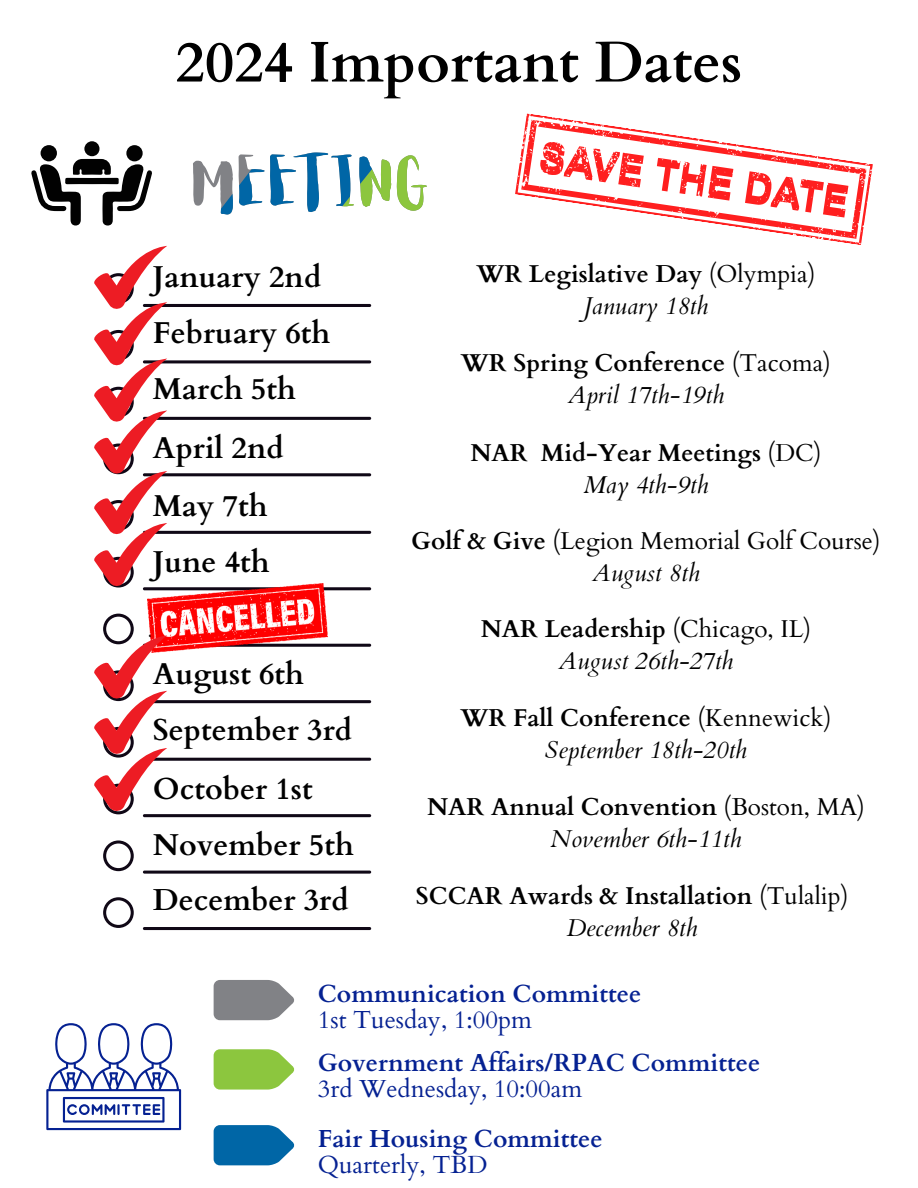
<style>
.page{position:relative;width:918px;height:1188px;background:#fff}
.page>*{position:absolute;margin:0;border:0;box-sizing:border-box;transform-origin:0 0}
.t1{font:700 57.45px "Cardo";color:#000}
.t2{font:700 30.3px/55.8px "Cardo";color:#000}
.t3{font:700 24.75px "Cardo";color:#052192}
.t4{font:24.75px "Cardo";color:#052192}
.t5{font:700 24.45px "Cardo";color:#000}
.t6{font:italic 24.45px "Cardo";color:#000}
.t7{font:24.45px "Cardo";color:#000}
.s1{font-weight:400}
.s2{font-weight:700}
</style>
<div class="page">
<hr style="left:143px;top:304px;width:228px;height:3px;background:#100816;border-radius:2px">
<hr style="left:143px;top:360px;width:228px;height:3px;background:#100816;border-radius:2px">
<hr style="left:143px;top:417px;width:228px;height:3px;background:#100816;border-radius:2px">
<hr style="left:143px;top:473px;width:228px;height:3px;background:#100816;border-radius:2px">
<hr style="left:143px;top:531px;width:228px;height:3px;background:#100816;border-radius:2px">
<hr style="left:143px;top:587px;width:228px;height:3px;background:#100816;border-radius:2px">
<hr style="left:143px;top:644px;width:228px;height:3px;background:#100816;border-radius:2px">
<hr style="left:143px;top:700px;width:228px;height:3px;background:#100816;border-radius:2px">
<svg style="left:103px;top:840px;width:31px;height:31px"></svg>
<svg style="left:103px;top:897px;width:31px;height:31px"></svg>
<hr style="left:143px;top:758px;width:228px;height:3px;background:#100816;border-radius:2px">
<hr style="left:143px;top:814px;width:228px;height:3px;background:#100816;border-radius:2px">
<hr style="left:143px;top:871px;width:228px;height:3px;background:#100816;border-radius:2px">
<hr style="left:143px;top:927px;width:228px;height:3px;background:#100816;border-radius:2px">
<svg style="left:31px;top:159px;width:121px;height:67px"></svg>
<div style="left:126px;top:145px;width:17px;height:16px;background:#020202;border-radius:50%"></div>
<div style="left:40px;top:145px;width:17px;height:16px;background:#020202;border-radius:50%"></div>
<div style="left:84px;top:141px;width:16px;height:15px;background:#020202;border-radius:50%"></div>
<svg style="left:193px;top:152px;width:234px;height:63px"></svg>
<svg style="left:46px;top:1023px;width:135px;height:107px"></svg>
<svg style="left:214px;top:980px;width:80px;height:40px;background:#8f9093"></svg>
<svg style="left:214px;top:1049px;width:81px;height:41px;background:#9cce59"></svg>
<svg style="left:214px;top:1125px;width:81px;height:40px;background:#2079b1"></svg>
<svg style="left:515px;top:113px;width:358px;height:132px"></svg>
<svg style="left:94px;top:246px;width:73px;height:342px"></svg>
<img style="left:147px;top:584px;width:180px;height:68px">
<svg style="left:94px;top:614px;width:73px;height:200px"></svg>
<p class="t1" style="left:175px;top:25px;width:568px">2024 Important Dates</p>
<h1 class="t2" style="left:153px;top:250px;width:170px">January 2nd</h1>
<p class="t2" style="left:153px;top:306px;width:179px">February 6th</p>
<p class="t2" style="left:153px;top:362px;width:145px">March 5th</p>
<p class="t2" style="left:153px;top:420px;width:132px">April 2nd</p>
<p class="t2" style="left:153px;top:479px;width:116px">May 7th</p>
<h2 class="t2" style="left:153px;top:535px;width:118px">June 4th</h2>
<h2 class="t2" style="left:153px;top:647px;width:153px">August 6th</h2>
<h2 class="t2" style="left:153px;top:702px;width:201px">September 3rd</h2>
<h2 class="t2" style="left:153px;top:761px;width:161px">October 1st</h2>
<h2 class="t2" style="left:153px;top:817px;width:202px">November 5th<br>December 3rd</h2>
<h2 class="t5" style="left:476px;top:258px;width:340px">WR Legislative Day <span class="s1">(Olympia)</span></h2>
<h2 class="t6" style="left:584px;top:289px;width:126px">January 18th</h2>
<h2 class="t5" style="left:461px;top:347px;width:372px">WR Spring Conference <span class="s1">(Tacoma)</span></h2>
<h2 class="t6" style="left:568px;top:379px;width:158px">April 17th-19th</h2>
<p class="t5" style="left:470px;top:437px;width:353px">NAR Mid-Year Meetings <span class="s1">(DC)</span></p>
<h2 class="t6" style="left:583px;top:469px;width:127px">May 4th-9th</h2>
<h2 class="t7" style="left:411px;top:525px;width:471px"><span class="s2">Golf &amp; Give</span> (Legion Memorial Golf Course)</h2>
<p class="t6" style="left:592px;top:557px;width:109px">August 8th</p>
<p class="t5" style="left:481px;top:613px;width:332px">NAR Leadership <span class="s1">(Chicago, IL)</span></p>
<p class="t6" style="left:559px;top:645px;width:176px">August 26th-27th</p>
<p class="t5" style="left:461px;top:702px;width:372px">WR Fall Conference <span class="s1">(Kennewick)</span></p>
<p class="t6" style="left:545px;top:734px;width:204px">September 18th-20th</p>
<p class="t5" style="left:427px;top:791px;width:439px">NAR Annual Convention <span class="s1">(Boston, MA)</span></p>
<p class="t6" style="left:551px;top:823px;width:192px">November 6th-11th</p>
<p class="t5" style="left:416px;top:880px;width:434px">SCCAR Awards &amp; Installation <span class="s1">(Tulalip)</span></p>
<p class="t6" style="left:567px;top:912px;width:132px">December 8th</p>
<p class="t3" style="left:318px;top:977px;width:325px">Communication Committee</p>
<p class="t4" style="left:318px;top:1003px;width:216px">1st Tuesday, 1:00pm</p>
<p class="t3" style="left:318px;top:1047px;width:444px">Government Affairs/RPAC Committee</p>
<p class="t4" style="left:318px;top:1072px;width:266px">3rd Wednesday, 10:00am</p>
<p class="t3" style="left:318px;top:1122px;width:286px">Fair Housing Committee</p>
<p class="t4" style="left:318px;top:1148px;width:171px">Quarterly, TBD</p>
</div>
